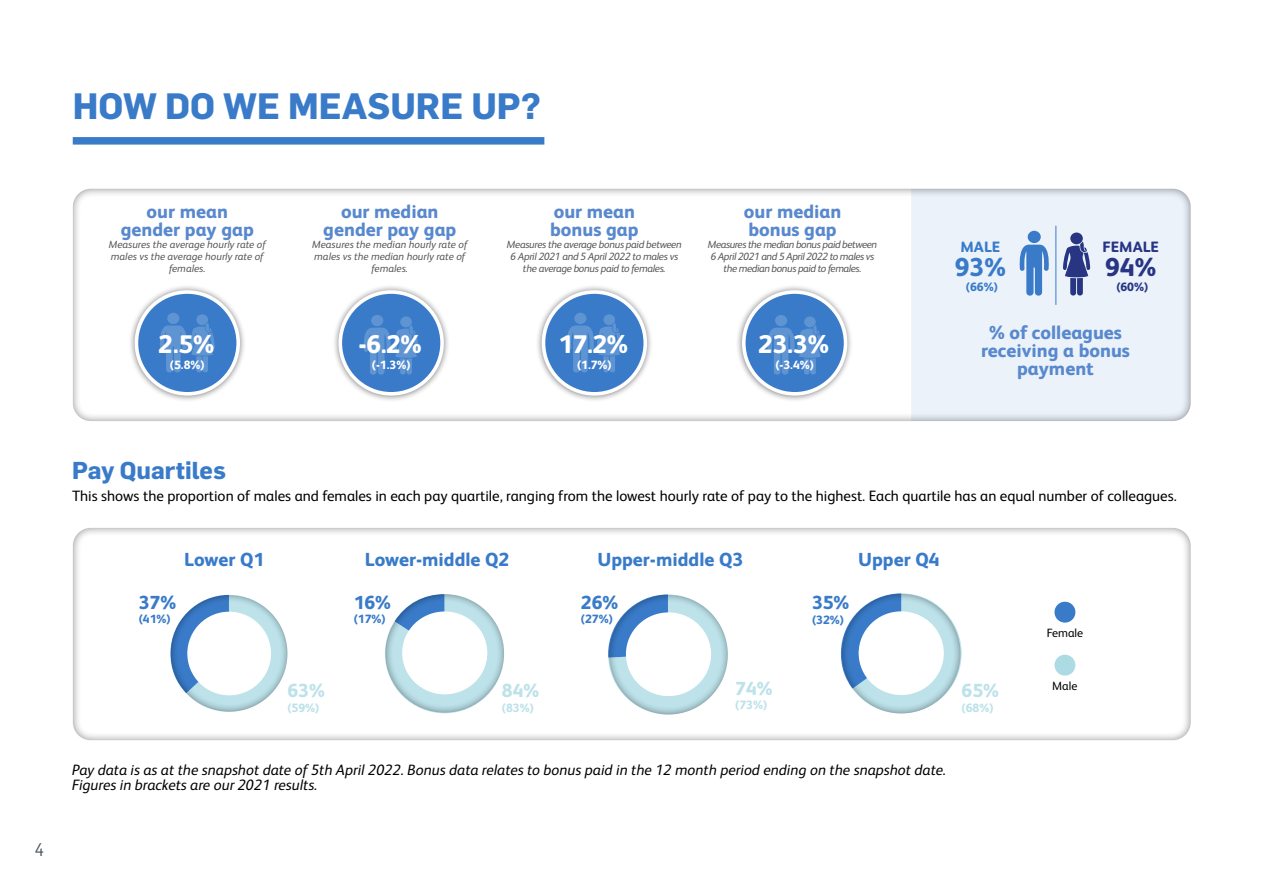
<style>
.page{position:relative;width:1263px;height:893px;background:#fff}
.page>*{position:absolute;margin:0;border:0;box-sizing:border-box;transform-origin:0 0}
.t1{font:700 36px "Flama";color:#397bc9}
.t2{font:800 25.8px "HEINEKEN Core";color:#397bc9}
.t3{font:800 25.8px "HEINEKEN Core";color:#273583}
.t4{font:800 25.5px "HEINEKEN Core";color:#fff}
.t5{font:700 24px "Flama";color:#397bc9}
.t6{font:800 18.9px/18px "HEINEKEN Core";color:#5888cd;text-align:center}
.t7{font:800 18.9px "HEINEKEN Core";color:#397bc9}
.t8{font:800 18.9px "HEINEKEN Core";color:#bde2ea}
.t9{font:18px "Flama Semicondensed";color:#495059}
.t10{font:italic 15px/15px "HEINEKEN Core";color:#000}
.t11{font:15px "HEINEKEN Core";color:#000}
.t12{font:800 15px "HEINEKEN Core";color:#273583}
.t13{font:800 15px "HEINEKEN Core";color:#397bc9}
.t14{font:800 12px "HEINEKEN Core";color:#fff}
.t15{font:800 12px "HEINEKEN Core";color:#397bc9}
.t16{font:800 12px "HEINEKEN Core";color:#bde2ea}
.t17{font:12px "HEINEKEN Core";color:#000}
.t18{font:800 12px "HEINEKEN Core";color:#273583}
.t19{font:italic 10.5px/12px "HEINEKEN Core";letter-spacing:-.03em;color:#575656;text-align:center}
.t20{font:italic 10.5px/12px "HEINEKEN Core";color:#575656;text-align:center}
</style>
<div class="page">
<svg style="left:73px;top:528px;width:1118px;height:213px"></svg>
<svg style="left:841px;top:714px;width:129px;height:7px"></svg>
<svg style="left:377px;top:714px;width:135px;height:8px"></svg>
<svg style="left:170px;top:713px;width:124px;height:5px"></svg>
<svg style="left:73px;top:188px;width:1102px;height:233px"></svg>
<svg style="left:911px;top:189px;width:280px;height:232px;background:#e8eff6"></svg>
<svg style="left:158px;top:585px;width:143px;height:128px"></svg>
<div style="left:187px;top:612px;width:84px;height:83px;background:#fff;border-radius:50%"></div>
<svg style="left:372px;top:584px;width:145px;height:130px"></svg>
<div style="left:402px;top:611px;width:85px;height:83px;background:#fff;border-radius:50%"></div>
<svg style="left:596px;top:584px;width:145px;height:132px"></svg>
<div style="left:626px;top:612px;width:85px;height:84px;background:#fff;border-radius:50%"></div>
<svg style="left:828px;top:583px;width:146px;height:131px"></svg>
<div style="left:859px;top:611px;width:85px;height:84px;background:#fff;border-radius:50%"></div>
<div style="left:1054px;top:602px;width:21px;height:21px;background:#397bc9;border-radius:50%"></div>
<div style="left:1054px;top:655px;width:21px;height:21px;background:#acdbe4;border-radius:50%"></div>
<svg style="left:1019px;top:245px;width:30px;height:51px;background:#7aa6da"></svg>
<div style="left:1028px;top:231px;width:13px;height:12px;background:#397bc9;border-radius:50%"></div>
<svg style="left:1063px;top:242px;width:27px;height:54px"></svg>
<div style="left:1070px;top:233px;width:13px;height:11px;background:#273583;border-radius:50%"></div>
<hr style="left:1056px;top:226px;width:1px;height:79px;background:#397bc9">
<div style="left:73px;top:137px;width:471px;height:8px;background:#397bc9"></div>
<div style="left:128px;top:283px;width:118px;height:119px;background:#000;opacity:.5"></div>
<div style="left:136px;top:292px;width:102px;height:102px;background:#397bc9;border-radius:50%"></div>
<div style="left:135px;top:290px;width:105px;height:106px;border:4px solid #fff;border-radius:50%"></div>
<div style="left:167px;top:313px;width:12px;height:11px;background:#5f94d3;border-radius:50%"></div>
<svg style="left:160px;top:323px;width:55px;height:49px"></svg>
<div style="left:196px;top:314px;width:12px;height:11px;background:#5f94d3;border-radius:50%"></div>
<div style="left:332px;top:283px;width:118px;height:119px;background:#000;opacity:.5"></div>
<div style="left:340px;top:292px;width:102px;height:102px;background:#397bc9;border-radius:50%"></div>
<div style="left:338px;top:290px;width:106px;height:106px;border:4px solid #fff;border-radius:50%"></div>
<div style="left:535px;top:283px;width:118px;height:119px;background:#000;opacity:.5"></div>
<div style="left:543px;top:292px;width:102px;height:102px;background:#397bc9;border-radius:50%"></div>
<div style="left:542px;top:290px;width:105px;height:106px;border:4px solid #fff;border-radius:50%"></div>
<div style="left:735px;top:283px;width:119px;height:119px;background:#000;opacity:.5"></div>
<div style="left:744px;top:292px;width:101px;height:102px;background:#397bc9;border-radius:50%"></div>
<div style="left:742px;top:290px;width:105px;height:106px;border:4px solid #fff;border-radius:50%"></div>
<div style="left:371px;top:315px;width:12px;height:11px;background:#5f94d3;border-radius:50%"></div>
<svg style="left:364px;top:325px;width:55px;height:50px"></svg>
<div style="left:400px;top:316px;width:12px;height:11px;background:#5f94d3;border-radius:50%"></div>
<div style="left:574px;top:313px;width:12px;height:11px;background:#5f94d3;border-radius:50%"></div>
<svg style="left:567px;top:323px;width:55px;height:49px"></svg>
<div style="left:603px;top:314px;width:12px;height:11px;background:#5f94d3;border-radius:50%"></div>
<div style="left:775px;top:315px;width:12px;height:11px;background:#5f94d3;border-radius:50%"></div>
<svg style="left:767px;top:325px;width:55px;height:50px"></svg>
<div style="left:804px;top:316px;width:12px;height:11px;background:#5f94d3;border-radius:50%"></div>
<h1 class="t1" style="left:73px;top:93px;width:469px">HOW DO WE MEASURE UP?</h1>
<h3 class="t6" style="left:121px;top:204px;width:135px">our mean gender pay gap</h3>
<p class="t20" style="left:109px;top:239px;width:159px">Measures the average hourly rate of males vs the average hourly rate of females.</p>
<h3 class="t6" style="left:323px;top:204px;width:135px">our median gender pay gap</h3>
<p class="t20" style="left:312px;top:239px;width:157px">Measures the median hourly rate of males vs the median hourly rate of females.</p>
<h3 class="t6" style="left:550px;top:204px;width:90px;text-align:left">our mean bonus gap</h3>
<p class="t19" style="left:507px;top:239px;width:176px">Measures the average bonus paid between<br>6 April 2021 and 5 April 2022 to males vs the average bonus paid to females.</p>
<h3 class="t6" style="left:744px;top:204px;width:99px;text-align:left">our median bonus gap</h3>
<p class="t19" style="left:708px;top:239px;width:171px">Measures the median bonus paid between<br>6 April 2021 and 5 April 2022 to males vs the median bonus paid to females.</p>
<h3 class="t4" style="left:158px;top:334px;width:58px">2.5%</h3>
<h3 class="t4" style="left:358px;top:334px;width:65px">-6.2%</h3>
<h3 class="t4" style="left:558px;top:334px;width:71px">17.2%</h3>
<h3 class="t4" style="left:758px;top:334px;width:72px">23.3%</h3>
<p class="t14" style="left:170px;top:360px;width:36px">(5.8%)</p>
<p class="t14" style="left:372px;top:360px;width:40px">(-1.3%)</p>
<p class="t14" style="left:775px;top:360px;width:40px">(-3.4%)</p>
<p class="t14" style="left:577px;top:360px;width:36px">(1.7%)</p>
<h3 class="t13" style="left:960px;top:241px;width:41px">MALE</h3>
<h2 class="t2" style="left:955px;top:257px;width:52px">93%</h2>
<h3 class="t12" style="left:1102px;top:241px;width:58px">FEMALE</h3>
<h2 class="t3" style="left:1105px;top:257px;width:52px">94%</h2>
<p class="t15" style="left:966px;top:282px;width:33px">(66%)</p>
<p class="t18" style="left:1116px;top:282px;width:33px">(60%)</p>
<h3 class="t6" style="left:981px;top:325px;width:150px">% of colleagues receiving a bonus payment</h3>
<h3 class="t9" style="left:35px;top:839px;width:11px">4</h3>
<h3 class="t5" style="left:72px;top:462px;width:155px">Pay Quartiles</h3>
<h3 class="t11" style="left:72px;top:490px;width:1106px">This shows the proportion of males and females in each pay quartile, ranging from the lowest hourly rate of pay to the highest. Each quartile has an equal number of colleagues.</h3>
<h3 class="t7" style="left:184px;top:552px;width:81px">Lower Q1</h3>
<h3 class="t7" style="left:365px;top:552px;width:146px">Lower-middle Q2</h3>
<h3 class="t7" style="left:597px;top:552px;width:147px">Upper-middle Q3</h3>
<h3 class="t7" style="left:858px;top:552px;width:83px">Upper Q4</h3>
<h3 class="t7" style="left:139px;top:595px;width:39px">37%</h3>
<p class="t15" style="left:139px;top:614px;width:33px">(41%)</p>
<h3 class="t7" style="left:354px;top:595px;width:39px">16%</h3>
<p class="t15" style="left:354px;top:614px;width:33px">(17%)</p>
<h3 class="t7" style="left:581px;top:595px;width:39px">26%</h3>
<p class="t15" style="left:581px;top:614px;width:33px">(27%)</p>
<h3 class="t7" style="left:812px;top:595px;width:39px">35%</h3>
<p class="t15" style="left:812px;top:615px;width:33px">(32%)</p>
<h3 class="t8" style="left:287px;top:683px;width:39px">63%</h3>
<p class="t16" style="left:287px;top:703px;width:33px">(59%)</p>
<h3 class="t8" style="left:502px;top:683px;width:39px">84%</h3>
<p class="t16" style="left:502px;top:703px;width:33px">(83%)</p>
<h3 class="t8" style="left:735px;top:681px;width:39px">74%</h3>
<p class="t16" style="left:735px;top:700px;width:33px">(73%)</p>
<h3 class="t8" style="left:961px;top:683px;width:39px">65%</h3>
<p class="t16" style="left:961px;top:703px;width:33px">(68%)</p>
<h3 class="t10" style="left:72px;top:764px;width:875px">Pay data is as at the snapshot date of 5th April 2022. Bonus data relates to bonus paid in the 12 month period ending on the snapshot date.<br>Figures in brackets are our 2021 results.</h3>
<p class="t17" style="left:1047px;top:629px;width:38px">Female</p>
<p class="t17" style="left:1052px;top:682px;width:27px">Male</p>
</div>
